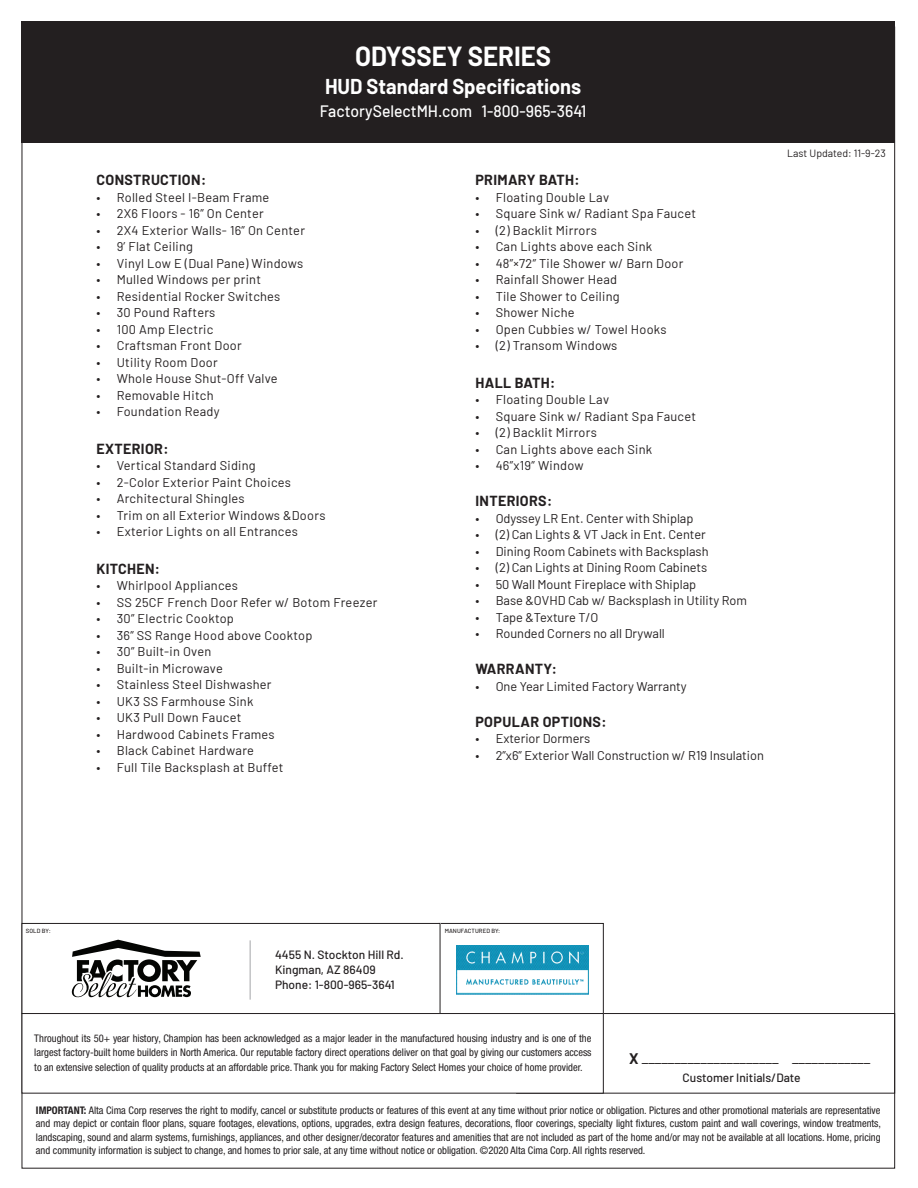
<style>
.page{position:relative;width:918px;height:1188px;background:#fff}
.page>*{position:absolute;margin:0;border:0;box-sizing:border-box;transform-origin:0 0}
.t1{font:700 27px "Barlow";color:#fff;scale:.95 1}
.t2{font:700 21px "Barlow";color:#fff;scale:.95 1}
.t3{font:500 16.5px "Barlow";color:#fff;scale:.95 1}
.t4{font:15px "Barlow";color:#231f20}
.Headers{font:700 14.25px "Barlow";letter-spacing:.025em;color:#231f20}
.t5{font:12.75px "Barlow";letter-spacing:.02em;color:#231f20}
.t6{font:12.75px "Barlow";color:#231f20}
.t7{font:12.75px "Barlow";letter-spacing:-.005em;color:#231f20}
.t8{font:500 12px/15px "Barlow";color:#231f20}
.heading_new{font:condensed 10.5px/13.5px "Helvetica Neue LT Std";color:#231f20;text-align:justify}
.t9{font:10.5px "Barlow";color:#231f20}
.t10{font:500 6px "Barlow";letter-spacing:.01em;color:#231f20}
.s1{font-weight:700}
</style>
<div class="page">
<div style="left:438px;top:923px;width:166px;height:91px;border:1px solid #231f20"></div>
<div style="left:22px;top:923px;width:418px;height:91px;border:1px solid #231f20"></div>
<div style="left:22px;top:21px;width:873px;height:122px;background:#231f20"></div>
<hr style="left:250px;top:940px;width:1px;height:60px;background:#a4a5a9">
<div style="left:516px;top:1013px;width:379px;height:81px;border:1px solid #231f20"></div>
<svg style="left:72px;top:940px;width:129px;height:57px"></svg>
<img style="left:457px;top:945px;width:131px;height:49px">
<div style="left:22px;top:1014px;width:581px;height:79px;background:#fff"></div>
<div style="left:22px;top:1013px;width:582px;height:81px;border:1px solid #231f20"></div>
<p class="t1" style="left:355px;top:36px;width:208px">ODYSSEY SERIES</p>
<p class="t2" style="left:325px;top:71px;width:271px">HUD Standard Specifications</p>
<p class="t3" style="left:320px;top:99px;width:282px">FactorySelectMH.com 1-800-965-3641</p>
<p class="Headers" style="left:96px;top:170px;width:111px">CONSTRUCTION:</p>
<p class="t5" style="left:96px;top:188px;width:174px">• Rolled Steel I-Beam Frame</p>
<p class="t5" style="left:96px;top:205px;width:169px">• 2X6 Floors - 16” On Center</p>
<p class="t5" style="left:96px;top:221px;width:210px">• 2X4 Exterior Walls- 16” On Center</p>
<p class="t5" style="left:96px;top:238px;width:98px">• 9’ Flat Ceiling</p>
<p class="t5" style="left:96px;top:254px;width:208px">• Vinyl Low E (Dual Pane) Windows</p>
<p class="t5" style="left:96px;top:271px;width:166px">• Mulled Windows per print</p>
<p class="t5" style="left:96px;top:287px;width:185px">• Residential Rocker Switches</p>
<p class="t5" style="left:96px;top:304px;width:120px">• 30 Pound Rafters</p>
<p class="t5" style="left:96px;top:320px;width:118px">• 100 Amp Electric</p>
<p class="t5" style="left:96px;top:337px;width:147px">• Craftsman Front Door</p>
<p class="t5" style="left:96px;top:353px;width:123px">• Utility Room Door</p>
<p class="t5" style="left:96px;top:370px;width:183px">• Whole House Shut-Off Valve</p>
<p class="t5" style="left:96px;top:386px;width:119px">• Removable Hitch</p>
<p class="t5" style="left:96px;top:403px;width:125px">• Foundation Ready</p>
<p class="Headers" style="left:96px;top:438px;width:74px">EXTERIOR:</p>
<p class="t5" style="left:96px;top:457px;width:161px">• Vertical Standard Siding</p>
<p class="t5" style="left:96px;top:473px;width:196px">• 2-Color Exterior Paint Choices</p>
<p class="t5" style="left:96px;top:490px;width:150px">• Architectural Shingles</p>
<p class="t5" style="left:96px;top:506px;width:230px">• Trim on all Exterior Windows &amp;Doors</p>
<p class="t5" style="left:96px;top:523px;width:203px">• Exterior Lights on all Entrances</p>
<p class="Headers" style="left:96px;top:558px;width:65px">KITCHEN:</p>
<p class="t5" style="left:96px;top:577px;width:143px">• Whirlpool Appliances</p>
<p class="t5" style="left:96px;top:593px;width:282px">• SS 25CF French Door Refer w/ Botom Freezer</p>
<p class="t5" style="left:96px;top:610px;width:139px">• 30” Electric Cooktop</p>
<p class="t5" style="left:96px;top:626px;width:218px">• 36” SS Range Hood above Cooktop</p>
<p class="t5" style="left:96px;top:643px;width:116px">• 30” Built-in Oven</p>
<p class="t5" style="left:96px;top:659px;width:128px">• Built-in Microwave</p>
<p class="t5" style="left:96px;top:676px;width:177px">• Stainless Steel Dishwasher</p>
<p class="t5" style="left:96px;top:692px;width:158px">• UK3 SS Farmhouse Sink</p>
<p class="t5" style="left:96px;top:709px;width:146px">• UK3 Pull Down Faucet</p>
<p class="t5" style="left:96px;top:725px;width:180px">• Hardwood Cabinets Frames</p>
<p class="t5" style="left:96px;top:742px;width:159px">• Black Cabinet Hardware</p>
<p class="t5" style="left:96px;top:758px;width:188px">• Full Tile Backsplash at Buffet</p>
<p class="Headers" style="left:475px;top:169px;width:106px">PRIMARY BATH:</p>
<p class="t5" style="left:475px;top:188px;width:135px">• Floating Double Lav</p>
<p class="t5" style="left:475px;top:204px;width:222px">• Square Sink w/ Radiant Spa Faucet</p>
<p class="t5" style="left:475px;top:221px;width:123px">• (2) Backlit Mirrors</p>
<p class="t5" style="left:475px;top:237px;width:178px">• Can Lights above each Sink</p>
<p class="t5" style="left:475px;top:254px;width:210px">• 48”×72” Tile Shower w/ Barn Door</p>
<p class="t5" style="left:475px;top:270px;width:143px">• Rainfall Shower Head</p>
<p class="t5" style="left:475px;top:287px;width:146px">• Tile Shower to Ceiling</p>
<p class="t5" style="left:475px;top:303px;width:101px">• Shower Niche</p>
<p class="t5" style="left:475px;top:320px;width:193px">• Open Cubbies w/ Towel Hooks</p>
<p class="t5" style="left:475px;top:336px;width:143px">• (2) Transom Windows</p>
<p class="Headers" style="left:475px;top:372px;width:82px">HALL BATH:</p>
<p class="t5" style="left:475px;top:390px;width:135px">• Floating Double Lav</p>
<p class="t5" style="left:475px;top:407px;width:222px">• Square Sink w/ Radiant Spa Faucet</p>
<p class="t5" style="left:475px;top:423px;width:123px">• (2) Backlit Mirrors</p>
<p class="t5" style="left:475px;top:440px;width:178px">• Can Lights above each Sink</p>
<p class="t5" style="left:475px;top:456px;width:110px">• 46”x19” Window</p>
<p class="Headers" style="left:475px;top:490px;width:78px">INTERIORS:</p>
<p class="t6" style="left:475px;top:509px;width:220px">• Odyssey LR Ent. Center with Shiplap</p>
<p class="t6" style="left:475px;top:525px;width:232px">• (2) Can Lights &amp; VT Jack in Ent. Center</p>
<p class="t6" style="left:475px;top:542px;width:235px">• Dining Room Cabinets with Backsplash</p>
<p class="t6" style="left:475px;top:558px;width:233px">• (2) Can Lights at Dining Room Cabinets</p>
<p class="t6" style="left:475px;top:575px;width:222px">• 50 Wall Mount Fireplace with Shiplap</p>
<p class="t6" style="left:475px;top:591px;width:273px">• Base &amp;OVHD Cab w/ Backsplash in Utility Rom</p>
<p class="t7" style="left:475px;top:608px;width:125px">• Tape &amp;Texture T/O</p>
<p class="t6" style="left:475px;top:624px;width:191px">• Rounded Corners no all Drywall</p>
<p class="Headers" style="left:475px;top:658px;width:83px">WARRANTY:</p>
<p class="t6" style="left:475px;top:677px;width:213px">• One Year Limited Factory Warranty</p>
<p class="Headers" style="left:475px;top:711px;width:133px">POPULAR OPTIONS:</p>
<p class="t6" style="left:475px;top:729px;width:116px">• Exterior Dormers</p>
<p class="t6" style="left:475px;top:746px;width:290px">• 2”x6” Exterior Wall Construction w/ R19 Insulation</p>
<p class="t9" style="left:787px;top:145px;width:100px">Last Updated: 11-9-23</p>
<p class="t10" style="left:26px;top:926px;width:26px">SOLD BY:</p>
<p class="t10" style="left:445px;top:926px;width:57px">MANUFACTURED BY:</p>
<p class="t8" style="left:275px;top:946px;width:130px">4455 N. Stockton Hill Rd.<br>Kingman, AZ 86409</p>
<p class="t8" style="left:275px;top:976px;width:121px">Phone: 1-800-965-3641</p>
<p class="heading_new" style="left:34px;top:1032px;width:559px">Throughout its 50+ year history, Champion has been acknowledged as a major leader in the manufactured housing industry and is one of the largest factory-built home builders in North America. Our reputable factory direct operations deliver on that goal by giving our customers access</p>
<p class="heading_new" style="left:34px;top:1060px;width:550px">to an extensive selection of quality products at an affordable price. Thank you for making Factory Select Homes your choice of home provider.</p>
<p class="t4" style="left:629px;top:1048px;width:243px"><span class="s1">X</span> _____________________ ____________</p>
<p class="t8" style="left:683px;top:1069px;width:119px">Customer Initials/Date</p>
<p class="heading_new" style="left:36px;top:1103px;width:847px"><span class="s1">IMPORTANT:</span> Alta Cima Corp reserves the right to modify, cancel or substitute products or features of this event at any time without prior notice or obligation. Pictures and other promotional materials are representative and may depict or contain floor plans, square footages, elevations, options, upgrades, extra design features, decorations, floor coverings, specialty light fixtures, custom paint and wall coverings, window treatments, landscaping, sound and alarm systems, furnishings, appliances, and other designer/decorator features and amenities that are not included as part of the home and/or may not be available at all locations. Home, pricing and community information is subject to change, and homes to prior sale, at any time without notice or obligation. ©2020 Alta Cima Corp. All rights reserved.</p>
</div>
